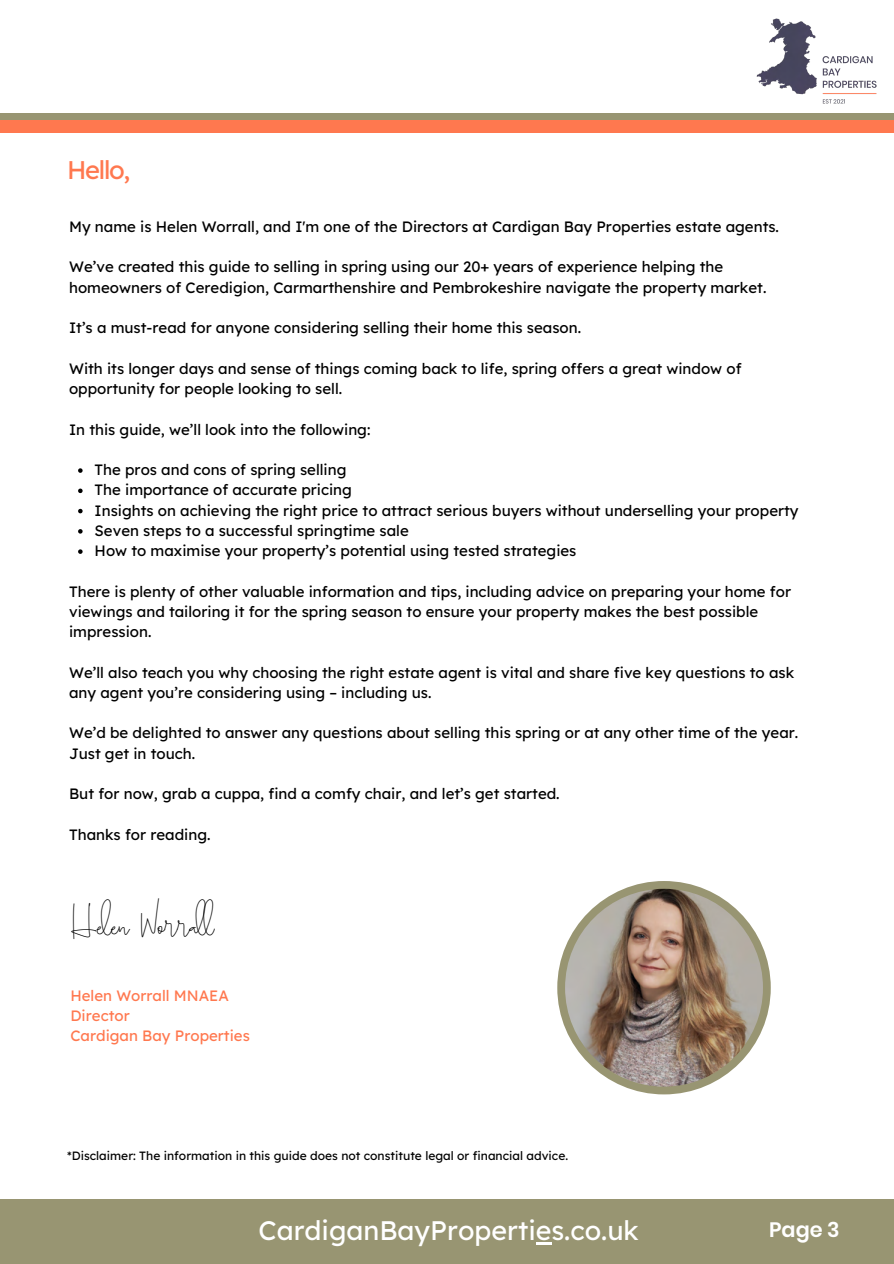
<style>
.page{position:relative;width:894px;height:1264px;background:#fff}
.page>*{position:absolute;margin:0;border:0;box-sizing:border-box;transform-origin:0 0}
.t1{font:27px "Brilliant Signature 3 regular";color:#000}
.t2{font:26.85px "Lexend";color:#fff}
.t3{font:25.5px "Lexend";letter-spacing:-.05em;color:#ff784f}
.t4{font:600 20.85px "Poppins";color:#fff}
.t5{font:15px/20.2px "Lexend";color:#000}
.t6{font:15px/20.2px "Lexend";color:#ff784f}
.t7{font:12px "Lexend";color:#000}
</style>
<div class="page">
<div style="left:0;top:1198px;width:893px;height:65px;background:#989572"></div>
<svg style="left:78px;top:468px;width:5px;height:5px"></svg>
<svg style="left:78px;top:488px;width:5px;height:5px"></svg>
<svg style="left:78px;top:509px;width:5px;height:4px"></svg>
<svg style="left:78px;top:529px;width:5px;height:4px"></svg>
<svg style="left:78px;top:549px;width:5px;height:5px"></svg>
<div style="left:557px;top:881px;width:213px;height:213px;background:#989572;border-radius:50%"></div>
<img style="left:565px;top:888px;width:197px;height:198px;border-radius:50%">
<div style="left:0;top:93px;width:893px;height:39px;background:#ff784f"></div>
<svg style="left:0;top:112px;width:739px;height:7px;background:#a6a486"></svg>
<div style="left:0;top:0;width:893px;height:112px;background:#fff"></div>
<img style="left:739px;top:18px;width:154px;height:102px">
<svg style="left:536px;top:1242px;width:15px;height:2px"></svg>
<h3 class="t3" style="left:67px;top:154px;width:65px">Hello,</h3>
<p class="t5" style="left:69px;top:216px;width:711px">My name is Helen Worrall, and I'm one of the Directors at Cardigan Bay Properties estate agents.</p>
<p class="t5" style="left:69px;top:257px;width:698px">We’ve created this guide to selling in spring using our 20+ years of experience helping the homeowners of Ceredigion, Carmarthenshire and Pembrokeshire navigate the property market.</p>
<p class="t5" style="left:69px;top:317px;width:513px">It’s a must-read for anyone considering selling their home this season.</p>
<p class="t5" style="left:69px;top:358px;width:673px">With its longer days and sense of things coming back to life, spring offers a great window of opportunity for people looking to sell.</p>
<p class="t5" style="left:69px;top:419px;width:303px">In this guide, we’ll look into the following:</p>
<p class="t5" style="left:95px;top:459px;width:705px">The pros and cons of spring selling<br>The importance of accurate pricing<br>Insights on achieving the right price to attract serious buyers without underselling your property Seven steps to a successful springtime sale<br>How to maximise your property’s potential using tested strategies</p>
<p class="t5" style="left:69px;top:581px;width:723px">There is plenty of other valuable information and tips, including advice on preparing your home for viewings and tailoring it for the spring season to ensure your property makes the best possible impression.</p>
<p class="t5" style="left:69px;top:662px;width:726px">We’ll also teach you why choosing the right estate agent is vital and share five key questions to ask any agent you’re considering using – including us.</p>
<p class="t5" style="left:69px;top:722px;width:730px">We’d be delighted to answer any questions about selling this spring or at any other time of the year.<br>Just get in touch.</p>
<p class="t5" style="left:69px;top:783px;width:492px">But for now, grab a cuppa, find a comfy chair, and let’s get started.</p>
<p class="t5" style="left:69px;top:824px;width:143px">Thanks for reading.</p>
<h1 class="t1" style="left:70px;top:913px;width:146px">Helen Worrall</h1>
<p class="t6" style="left:70px;top:985px;width:181px">Helen Worrall MNAEA<br>Director<br>Cardigan Bay Properties</p>
<p class="t7" style="left:67px;top:1148px;width:502px">*Disclaimer: The information in this guide does not constitute legal or financial advice.</p>
<h2 class="t2" style="left:258px;top:1213px;width:382px">CardiganBayProperties.co.uk</h2>
<h3 class="t4" style="left:768px;top:1214px;width:72px">Page 3</h3>
</div>
